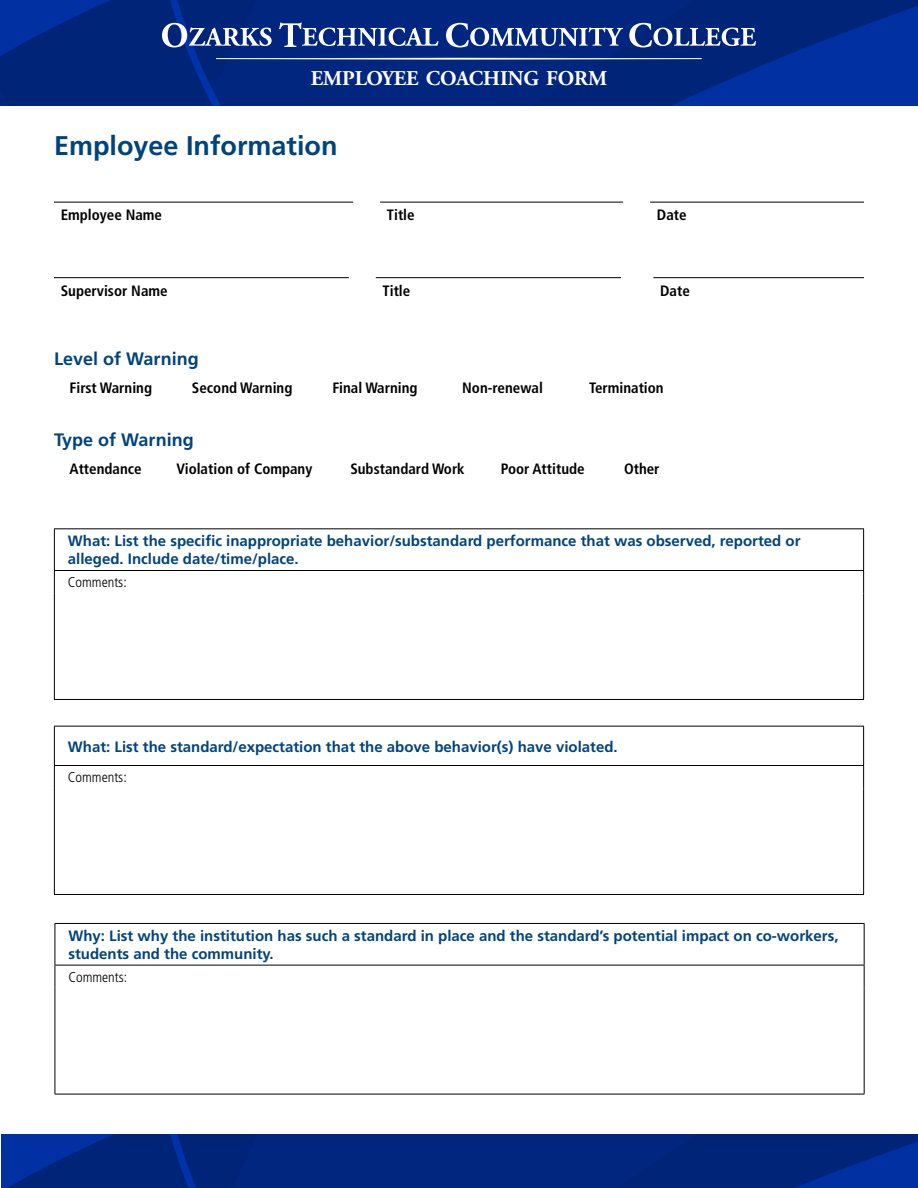
<style>
.page{position:relative;width:918px;height:1188px;background:#fff}
.page>*{position:absolute;margin:0;border:0;box-sizing:border-box;transform-origin:0 0}
.t1{font:700 27px "Frutiger";color:#00447c}
.t2{font:700 21px "Adobe Garamond Pro";color:#fff}
.t3{font:700 18px "Frutiger";color:#00447c}
.t4{font:700 15px/18px "Frutiger";color:#00447c}
.t5{font:700 condensed 15px "Frutiger";color:#000}
.t6{font:300 condensed 14.25px "Frutiger";color:#000}
</style>
<div class="page">
<svg style="left:756px;top:0;width:162px;height:106px;background:#002b93"></svg>
<svg style="left:0;top:0;width:756px;height:106px;background:#0f3386"></svg>
<svg style="left:1px;top:1134px;width:917px;height:54px;background:#002681"></svg>
<hr style="left:54px;top:202px;width:299px;height:1px;background:#000">
<hr style="left:380px;top:202px;width:243px;height:1px;background:#000">
<hr style="left:650px;top:202px;width:214px;height:1px;background:#000">
<hr style="left:54px;top:277px;width:295px;height:1px;background:#000">
<hr style="left:376px;top:277px;width:245px;height:1px;background:#000">
<hr style="left:653px;top:277px;width:211px;height:1px;background:#000">
<hr style="left:54px;top:528px;width:810px;height:1px;background:#000">
<hr style="left:54px;top:529px;width:1px;height:41px;background:#000">
<hr style="left:863px;top:529px;width:1px;height:41px;background:#000">
<hr style="left:54px;top:570px;width:810px;height:1px;background:#000">
<svg style="left:54px;top:571px;width:1px;height:22px"></svg>
<svg style="left:863px;top:571px;width:1px;height:22px"></svg>
<hr style="left:54px;top:593px;width:1px;height:106px;background:#000">
<hr style="left:863px;top:593px;width:1px;height:106px;background:#000">
<hr style="left:54px;top:699px;width:810px;height:1px;background:#000">
<hr style="left:54px;top:726px;width:810px;height:1px;background:#000">
<hr style="left:54px;top:727px;width:1px;height:38px;background:#000">
<hr style="left:863px;top:727px;width:1px;height:38px;background:#000">
<hr style="left:54px;top:765px;width:810px;height:1px;background:#000">
<svg style="left:54px;top:766px;width:1px;height:22px"></svg>
<svg style="left:863px;top:766px;width:1px;height:22px"></svg>
<hr style="left:54px;top:788px;width:1px;height:106px;background:#000">
<hr style="left:863px;top:788px;width:1px;height:106px;background:#000">
<hr style="left:54px;top:894px;width:810px;height:1px;background:#000">
<hr style="left:55px;top:923px;width:810px;height:1px;background:#000">
<hr style="left:55px;top:924px;width:1px;height:41px;background:#000">
<hr style="left:864px;top:924px;width:1px;height:41px;background:#000">
<hr style="left:55px;top:965px;width:810px;height:1px;background:#000">
<svg style="left:55px;top:965px;width:1px;height:23px"></svg>
<svg style="left:864px;top:965px;width:1px;height:23px"></svg>
<hr style="left:55px;top:988px;width:1px;height:106px;background:#000">
<hr style="left:864px;top:988px;width:1px;height:106px;background:#000">
<hr style="left:55px;top:1094px;width:810px;height:1px;background:#000">
<h2 class="t2" style="left:311px;top:66px;width:298px">EMPLOYEE COACHING FORM</h2>
<h1 class="t1" style="left:54px;top:130px;width:285px">Employee Information</h1>
<p class="t5" style="left:61px;top:206px;width:103px">Employee Name</p>
<p class="t5" style="left:387px;top:206px;width:29px">Title</p>
<p class="t5" style="left:657px;top:206px;width:31px">Date</p>
<p class="t5" style="left:61px;top:282px;width:108px">Supervisor Name</p>
<p class="t5" style="left:383px;top:282px;width:29px">Title</p>
<p class="t5" style="left:660px;top:282px;width:31px">Date</p>
<p class="t3" style="left:54px;top:348px;width:146px">Level of Warning</p>
<p class="t5" style="left:70px;top:379px;width:84px">First Warning</p>
<p class="t5" style="left:192px;top:379px;width:102px">Second Warning</p>
<p class="t3" style="left:54px;top:429px;width:141px">Type of Warning</p>
<p class="t5" style="left:70px;top:460px;width:74px">Attendance</p>
<p class="t5" style="left:176px;top:460px;width:137px">Violation of Company</p>
<p class="t5" style="left:332px;top:379px;width:87px">Final Warning</p>
<p class="t5" style="left:462px;top:379px;width:82px">Non-renewal</p>
<p class="t5" style="left:589px;top:379px;width:76px">Termination</p>
<p class="t5" style="left:350px;top:460px;width:116px">Substandard Work</p>
<p class="t5" style="left:501px;top:460px;width:85px">Poor Attitude</p>
<p class="t5" style="left:624px;top:460px;width:37px">Other</p>
<p class="t4" style="left:68px;top:532px;width:734px">What: List the specific inappropriate behavior/substandard performance that was observed, reported or alleged. Include date/time/place.</p>
<p class="t6" style="left:68px;top:574px;width:60px">Comments:</p>
<p class="t4" style="left:68px;top:737px;width:551px">What: List the standard/expectation that the above behavior(s) have violated.</p>
<p class="t6" style="left:68px;top:769px;width:60px">Comments:</p>
<p class="t4" style="left:68px;top:927px;width:772px">Why: List why the institution has such a standard in place and the standard’s potential impact on co-workers, students and the community.</p>
<p class="t6" style="left:68px;top:969px;width:60px">Comments:</p>
</div>
